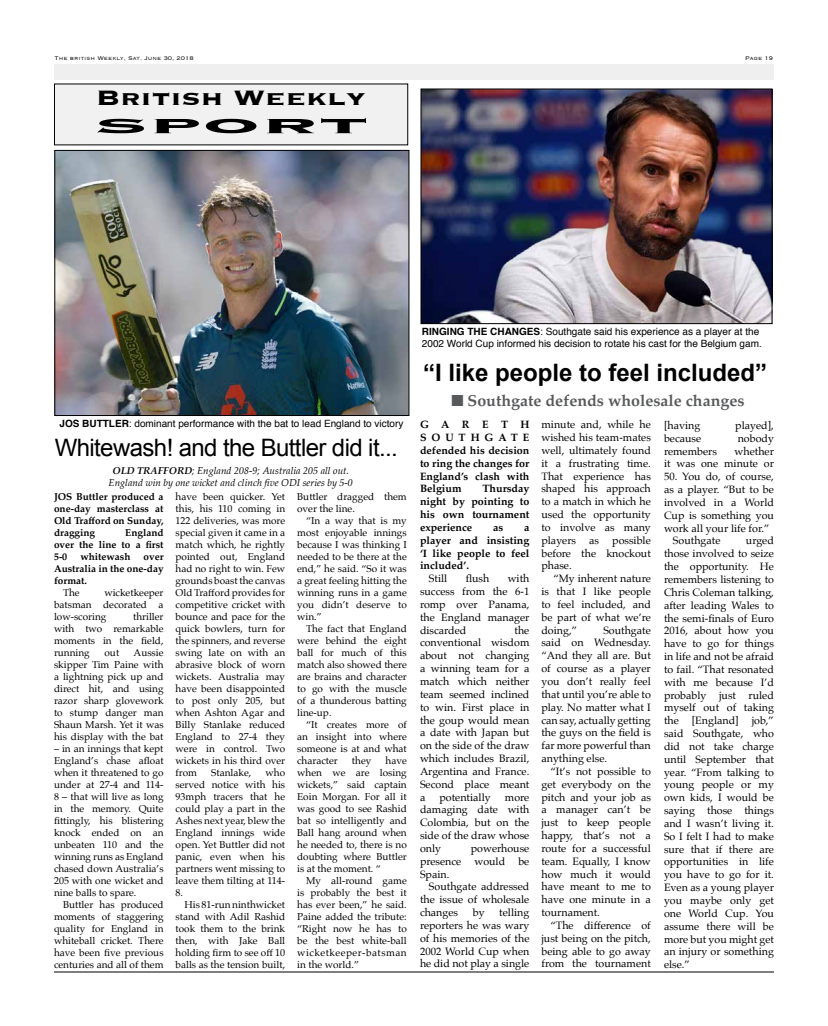
<style>
.page{position:relative;width:828px;height:1026px;background:#fff}
.page>*{position:absolute;margin:0;border:0;box-sizing:border-box;transform-origin:0 0}
.t1{font:700 27px/28px "Copperplate";color:#000;scale:1.25 1}
.t2{font:24px "Arial";letter-spacing:-.025em;color:#000}
.t3{font:700 24px "Arial";color:#000}
.t4{font:700 16px "Palatino";color:#58595b}
.t5{font:10.7px/12.8px "Palatino";color:#000;text-align:justify}
.t6{font:700 10.7px/12.8px "Palatino";color:#000;text-align:justify}
.t7{font:10px/12px "Palatino";color:#000;text-align:justify}
.t8{font:10px/12px "Helvetica";color:#000}
.t9{font:700 10px/12px "Palatino";color:#000;text-align:justify}
.t10{font:italic 10px/12px "Palatino";color:#000;text-align:center}
.t11{font:300 7px "Copperplate";color:#000}
.s1{font-weight:700}
</style>
<div class="page">
<hr style="left:54px;top:972px;width:720px;height:1px;background:#000">
<div style="left:54px;top:64px;width:720px;height:16px;background:#efeff0"></div>
<div style="left:54px;top:84px;width:354px;height:61px;background:#f1f1f2"></div>
<img style="left:57px;top:152px;width:350px;height:262px">
<div style="left:55px;top:150px;width:354px;height:266px;border:1px solid #000"></div>
<img style="left:422px;top:90px;width:349px;height:232px">
<div style="left:420px;top:88px;width:353px;height:236px;border:1px solid #000"></div>
<p class="t11" style="left:55px;top:54px;width:141px">The british Weekly, Sat. June 30, 2018</p>
<p class="t11" style="left:745px;top:54px;width:29px">Page 19</p>
<h1 class="t1" style="left:94px;top:83px;width:221px">British Weekly<br>SPORT</h1>
<p class="t8" style="left:59px;top:418px;width:346px"><span class="s1">JOS BUTTLER</span>: dominant performance with the bat to lead England to victory</p>
<h2 class="t2" style="left:55px;top:431px;width:345px">Whitewash! and the Buttler did it...</h2>
<p class="t10" style="left:109px;top:465px;width:246px"><span class="s1">OLD TRAFFORD</span>; England 208-9; Australia 205 all out.<br>England win by one wicket and clinch five ODI series by 5-0</p>
<p class="t9" style="left:54px;top:491px;width:111px">JOS Buttler produced a one-day masterclass at Old Trafford on Sunday, dragging</p>
<p class="t9" style="left:54px;top:527px;width:111px;text-indent:71px">England over the line to a first 5-0</p>
<p class="t9" style="left:80px;top:551px;width:51px">whitewash</p>
<p class="t9" style="left:54px;top:551px;width:111px;text-indent:90px">over Australia in the one-day format.</p>
<p class="t7" style="left:63px;top:587px;width:18px">The</p>
<p class="t7" style="left:54px;top:587px;width:111px;text-indent:50px">wicketkeeper batsman decorated a low-scoring</p>
<p class="t7" style="left:54px;top:611px;width:111px;text-indent:79px">thriller with two remarkable moments in the field, running</p>
<p class="t7" style="left:54px;top:647px;width:111px;text-indent:80px">Aussie skipper Tim Paine with a lightning pick up and direct hit, and using razor sharp glovework to stump danger man Shaun Marsh. Yet it was his display with the bat</p>
<p class="t7" style="left:54px;top:743px;width:111px">– in an innings that kept England’s chase afloat when it threatened to go under at 27-4 and 114- 8 – that will live as long in the memory. Quite fittingly, his blistering knock ended on an unbeaten 110 and the winning runs as England chased down Australia’s 205 with one wicket and nine balls to spare.</p>
<p class="t7" style="left:54px;top:899px;width:111px;text-indent:9px">Buttler has produced moments of staggering quality for England in whiteball cricket. There have been five previous centuries and all of them</p>
<p class="t7" style="left:105px;top:647px;width:16px">out</p>
<p class="t7" style="left:176px;top:491px;width:111px">have been quicker. Yet this, his 110 coming in 122 deliveries, was more special given it came in a match which, he rightly pointed out, England had no right to win. Few grounds boast the canvas Old Trafford provides for competitive cricket with bounce and pace for the quick bowlers, turn for the spinners, and reverse swing late on with an abrasive block of worn wickets. Australia may have been disappointed to post only 205, but when Ashton Agar and Billy Stanlake reduced England to 27-4 they were in control. Two wickets in his third over from</p>
<p class="t7" style="left:176px;top:767px;width:111px;text-indent:90px">who served notice with his 93mph tracers that he could play a part in the Ashes next year, blew the England innings wide open. Yet Buttler did not panic, even when his partners went missing to leave them tilting at 114- 8.</p>
<p class="t7" style="left:176px;top:899px;width:111px;text-indent:9px">His 81-run ninthwicket stand with Adil Rashid took them to the brink then, with Jake Ball holding firm to see off 10 balls as the tension built,</p>
<p class="t7" style="left:211px;top:767px;width:42px">Stanlake,</p>
<p class="t7" style="left:297px;top:491px;width:111px">Buttler dragged them over the line.</p>
<p class="t7" style="left:297px;top:515px;width:111px;text-indent:9px">“In a way that is my most enjoyable innings because I was thinking I needed to be there at the end,” he said. “So it was a great feeling hitting the winning runs in a game you didn’t deserve to win.”</p>
<p class="t7" style="left:297px;top:623px;width:111px;text-indent:9px">The fact that England were behind the eight ball for much of this match also showed there are brains and character to go with the muscle of a thunderous batting line-up.</p>
<p class="t7" style="left:297px;top:719px;width:111px;text-indent:9px">“It creates more of an insight into where someone is at and what character</p>
<p class="t7" style="left:297px;top:755px;width:111px;text-indent:88px">have when we are losing wickets,” said captain Eoin Morgan. For all it was good to see Rashid bat so intelligently and Ball hang around when he needed to, there is no doubting where Buttler is at the moment. “</p>
<p class="t7" style="left:297px;top:875px;width:111px;text-indent:9px">My all-round game is probably the best it has ever been,” he said.<br>Paine added the tribute: “Right now he has to be the best white-ball wicketkeeper-batsman in the world.”</p>
<p class="t7" style="left:352px;top:755px;width:21px">they</p>
<p class="t8" style="left:422px;top:326px;width:341px"><span class="s1">RINGING THE CHANGES</span>: Southgate said his experience as a player at the<br>2002 World Cup informed his decision to rotate his cast for the Belgium gam.</p>
<h2 class="t3" style="left:423px;top:357px;width:346px">“I like people to feel included”</h2>
<h3 class="t4" style="left:451px;top:387px;width:295px">■ Southgate defends wholesale changes</h3>
<p class="t5" style="left:664px;top:419px;width:38px">[having</p>
<p class="t5" style="left:735px;top:419px;width:40px">played],</p>
<p class="t5" style="left:664px;top:432px;width:39px">because</p>
<p class="t5" style="left:738px;top:432px;width:38px">nobody</p>
<p class="t5" style="left:664px;top:445px;width:54px">remembers</p>
<p class="t5" style="left:541px;top:418px;width:111px">minute and, while he wished his team-mates well, ultimately found it a frustrating time.<br>That experience has shaped his approach to a match in which he used the opportunity to involve as many players as possible before the knockout phase.</p>
<p class="t5" style="left:541px;top:572px;width:111px;text-indent:12px">“My inherent nature is that I like people to feel included, and be part of what we’re doing,”</p>
<p class="t6" style="left:420px;top:418px;width:111px">GARETH SOUTHGATE defended his decision to ring the changes for England’s clash with Belgium</p>
<p class="t5" style="left:664px;top:445px;width:112px;text-align:right">whether<br>it was one minute or</p>
<p class="t5" style="left:664px;top:470px;width:111px">50. You do, of course,</p>
<p class="t5" style="left:664px;top:483px;width:112px">as a player. “But to be</p>
<p class="t5" style="left:664px;top:496px;width:111px">involved in a World</p>
<p class="t5" style="left:664px;top:509px;width:111px">Cup is something you</p>
<p class="t5" style="left:664px;top:522px;width:107px">work all your life for.”</p>
<p class="t5" style="left:673px;top:534px;width:49px">Southgate</p>
<p class="t6" style="left:420px;top:482px;width:111px;text-indent:62px">Thursday night by pointing to his own tournament experience</p>
<p class="t6" style="left:493px;top:521px;width:12px">as</p>
<p class="t6" style="left:420px;top:521px;width:111px;text-indent:104px">a player and insisting ‘I like people to feel included’.</p>
<p class="t5" style="left:429px;top:572px;width:20px">Still</p>
<p class="t5" style="left:466px;top:572px;width:25px">flush</p>
<p class="t5" style="left:664px;top:534px;width:112px;text-indent:82px">urged those involved to seize the opportunity. He remembers listening to Chris Coleman talking, after leading Wales to the semi-finals of Euro 2016, about how you have to go for things in life and not be afraid to fail. “That resonated with me because I’d probably just ruled myself out of taking the [England] job,” said Southgate, who did not take charge until September that year. “From talking to young people or my own kids, I would be saying those things and I wasn’t living it.<br>So I felt I had to make sure that if there are opportunities in life you have to go for it.<br>Even as a young player you maybe only get one World Cup. You assume there will be more but you might get an injury or something else.”</p>
<p class="t5" style="left:420px;top:572px;width:111px;text-indent:88px">with success from the 6-1 romp over Panama, the England manager discarded</p>
<p class="t5" style="left:420px;top:624px;width:111px;text-indent:95px">the conventional wisdom about not changing a winning team for a match which neither team seemed inclined to win. First place in the goup would mean a date with Japan but on the side of the draw which includes Brazil, Argentina and France.<br>Second place meant a</p>
<p class="t5" style="left:541px;top:624px;width:111px;text-indent:62px">Southgate said on Wednesday. “And they all are. But of course as a player you don’t really feel that until you’re able to play. No matter what I can say, actually getting the guys on the field is far more powerful than anything else.</p>
<p class="t5" style="left:541px;top:765px;width:111px;text-indent:9px">“It’s not possible to get everybody on the pitch and your job as a manager can’t be just to keep people happy, that’s not a route for a successful team. Equally, I know how much it would have meant to me to have one minute in a tournament.</p>
<p class="t5" style="left:541px;top:919px;width:111px;text-indent:9px">“The difference of just being on the pitch, being able to go away from the tournament</p>
<p class="t5" style="left:440px;top:790px;width:53px">potentially</p>
<p class="t5" style="left:420px;top:790px;width:111px;text-indent:85px">more damaging date with Colombia, but on the side of the draw whose only</p>
<p class="t5" style="left:420px;top:842px;width:111px;text-indent:51px">powerhouse presence would be Spain.</p>
<p class="t5" style="left:420px;top:880px;width:111px;text-indent:9px">Southgate addressed the issue of wholesale changes</p>
<p class="t5" style="left:420px;top:906px;width:111px;text-indent:79px">telling reporters he was wary of his memories of the 2002 World Cup when he did not play a single</p>
<p class="t5" style="left:473px;top:906px;width:13px">by</p>
</div>
